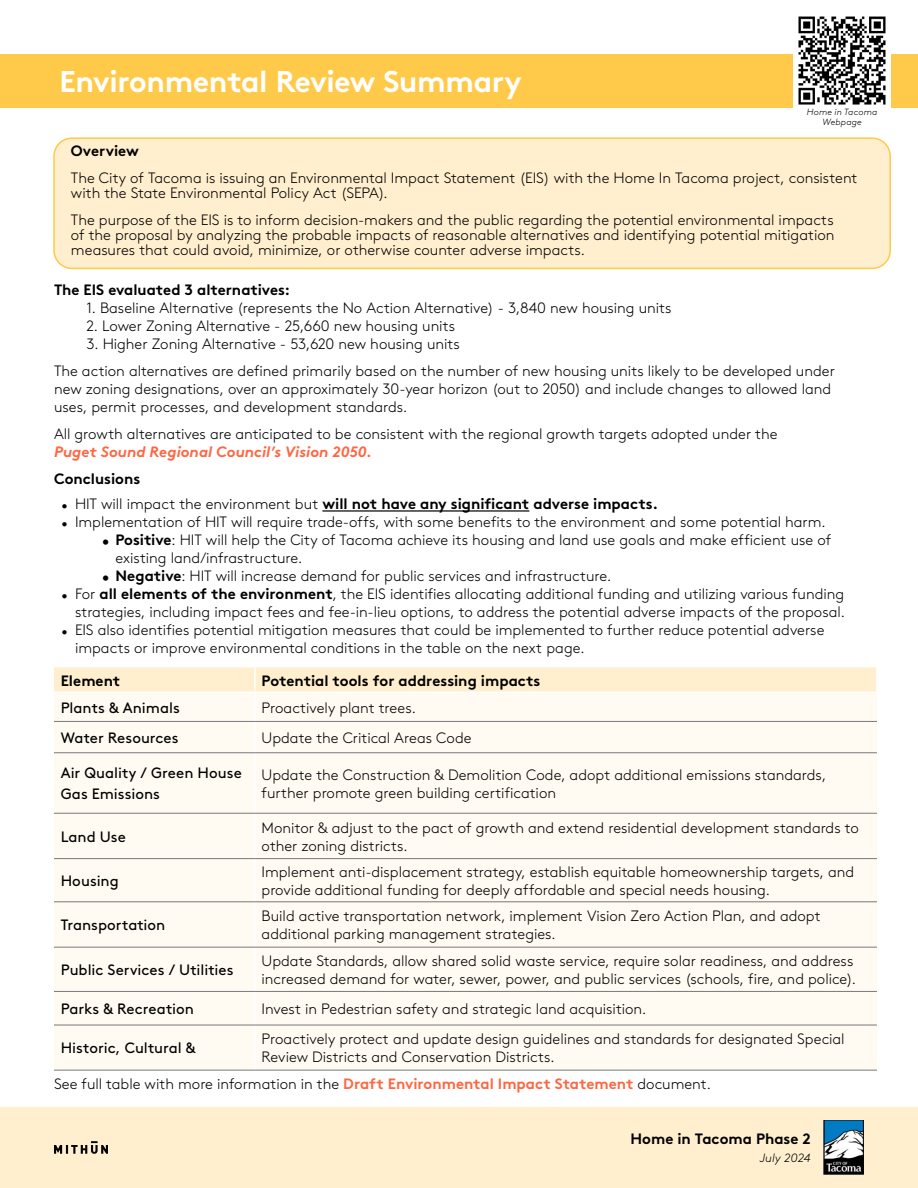
<style>
.page{position:relative;width:918px;height:1188px;background:#fff}
.page>*{position:absolute;margin:0;border:0;box-sizing:border-box;transform-origin:0 0}
.t1{font:30px "Brown Pro Bold Alt";letter-spacing:-.015em;color:#fff}
.t2{font:300 15px/18px "Brown Pro";color:#000}
.t3{font:700 15px "Brown Pro";color:#000}
.t4{font:15px/21px "Brown Pro";color:#000}
.t5{font:italic 700 15px "Brown Pro";color:#ff6642}
.t6{font:italic 300 12px "Brown Pro";color:#000}
.t7{font:italic 300 9px/10.8px "Brown Pro";letter-spacing:.02em;color:#000;text-align:center}
.s1{font-weight:300;font-size:12px}
.s2{font-weight:300}
.s3{font-size:12px}
.s4{font-weight:700;font-size:12px}
.s5{font-weight:700}
.s6{font-weight:700;color:#ff6642}
</style>
<div class="page">
<div style="left:0;top:54px;width:918px;height:54px;background:#ffca49"></div>
<div style="left:0;top:1107px;width:918px;height:81px;background:#ffefce"></div>
<img style="left:823px;top:1120px;width:41px;height:54px">
<svg style="left:54px;top:1141px;width:54px;height:13px"></svg>
<img style="left:793px;top:16px;width:98px;height:92px">
<hr style="left:322px;top:510px;width:207px;height:2px;background:#000">
<div style="left:54px;top:138px;width:836px;height:130px;background:#ffefce;border-radius:18px"></div>
<div style="left:53px;top:137px;width:838px;height:132px;border:2px solid #ffca49;border-radius:18px"></div>
<svg style="left:54px;top:667px;width:822px;height:25px;background:#ffefcf"></svg>
<div style="left:54px;top:693px;width:823px;height:377px;background:#fffaf2"></div>
<hr style="left:254px;top:667px;width:2px;height:25px;background:#fff">
<hr style="left:254px;top:693px;width:2px;height:28px;background:#fff">
<hr style="left:254px;top:722px;width:2px;height:31px;background:#fff">
<hr style="left:254px;top:753px;width:2px;height:60px;background:#fff">
<hr style="left:254px;top:813px;width:2px;height:45px;background:#fff">
<hr style="left:254px;top:859px;width:2px;height:43px;background:#fff">
<hr style="left:254px;top:902px;width:2px;height:45px;background:#fff">
<hr style="left:254px;top:947px;width:2px;height:44px;background:#fff">
<hr style="left:254px;top:992px;width:2px;height:33px;background:#fff">
<hr style="left:254px;top:1025px;width:2px;height:45px;background:#fff">
<hr style="left:54px;top:721px;width:201px;height:1px;background:#77797b">
<hr style="left:255px;top:721px;width:622px;height:1px;background:#77797b">
<hr style="left:54px;top:753px;width:201px;height:1px;background:#77797b">
<hr style="left:255px;top:753px;width:622px;height:1px;background:#77797b">
<hr style="left:54px;top:813px;width:201px;height:1px;background:#77797b">
<hr style="left:54px;top:858px;width:201px;height:1px;background:#77797b">
<hr style="left:54px;top:902px;width:201px;height:1px;background:#77797b">
<hr style="left:54px;top:947px;width:201px;height:1px;background:#77797b">
<hr style="left:54px;top:991px;width:201px;height:1px;background:#77797b">
<hr style="left:54px;top:1025px;width:201px;height:1px;background:#77797b">
<hr style="left:54px;top:1070px;width:201px;height:1px;background:#77797b">
<hr style="left:255px;top:813px;width:622px;height:1px;background:#77797b">
<hr style="left:255px;top:858px;width:622px;height:1px;background:#77797b">
<hr style="left:255px;top:902px;width:622px;height:1px;background:#77797b">
<hr style="left:255px;top:947px;width:622px;height:1px;background:#77797b">
<hr style="left:255px;top:991px;width:622px;height:1px;background:#77797b">
<hr style="left:255px;top:1025px;width:622px;height:1px;background:#77797b">
<hr style="left:255px;top:1070px;width:622px;height:1px;background:#77797b">
<h1 class="t1" style="left:59px;top:57px;width:464px">Environmental Review Summary</h1>
<p class="t7" style="left:807px;top:106px;width:72px">Home in Tacoma<br>Webpage</p>
<p class="t3" style="left:71px;top:139px;width:69px">Overview</p>
<p class="t2" style="left:71px;top:170px;width:788px;line-height:15px">The City of Tacoma is issuing an Environmental Impact Statement (EIS) with the Home In Tacoma project, consistent with the State Environmental Policy Act (SEPA).</p>
<p class="t2" style="left:71px;top:212px;width:765px;line-height:15px;text-align:justify">The purpose of the EIS is to inform decision-makers and the public regarding the potential environmental impacts of the proposal by analyzing the probable impacts of reasonable alternatives and identifying potential mitigation measures that could avoid, minimize, or otherwise counter adverse impacts.</p>
<p class="t3" style="left:54px;top:278px;width:238px">The EIS evaluated 3 alternatives:</p>
<p class="t2" style="left:86px;top:298px;width:587px">1. Baseline Alternative (represents the No Action Alternative) - 3,840 new housing units</p>
<p class="t2" style="left:86px;top:316px;width:370px">2. Lower Zoning Alternative - 25,660 new housing units</p>
<p class="t2" style="left:54px;top:330px;width:782px;line-height:27px;text-indent:32px">3. Higher Zoning Alternative - 53,620 new housing units<br>The action alternatives are defined primarily based on the number of new housing units likely to be developed under</p>
<p class="t2" style="left:54px;top:379px;width:779px">new zoning designations, over an approximately 30-year horizon (out to 2050) and include changes to allowed land uses, permit processes, and development standards.</p>
<p class="t2" style="left:54px;top:424px;width:725px">All growth alternatives are anticipated to be consistent with the regional growth targets adopted under the</p>
<p class="t5" style="left:54px;top:440px;width:319px">Puget Sound Regional Council’s Vision 2050.</p>
<p class="t3" style="left:54px;top:467px;width:88px">Conclusions</p>
<p class="t3" style="left:62px;top:492px;width:598px"><span class="s1">•</span> <span class="s2">HIT will impact the environment but</span> will not have any significant adverse impacts.</p>
<p class="t2" style="left:62px;top:512px;width:766px"><span class="s3">•</span> Implementation of HIT will require trade-offs, with some benefits to the environment and some potential harm.</p>
<p class="t2" style="left:116px;top:530px;width:717px;text-indent:-14px"><span class="s4">•</span> <span class="s5">Positive</span>: HIT will help the City of Tacoma achieve its housing and land use goals and make efficient use of existing land/infrastructure.</p>
<p class="t2" style="left:102px;top:566px;width:511px"><span class="s4">•</span> <span class="s5">Negative</span>: HIT will increase demand for public services and infrastructure.</p>
<p class="t2" style="left:62px;top:584px;width:785px;text-align:right"><span class="s3">•</span> For <span class="s5">all elements of the environment</span>, the EIS identifies allocating additional funding and utilizing various funding strategies, including impact fees and fee-in-lieu options, to address the potential adverse impacts of the proposal.</p>
<p class="t2" style="left:75px;top:620px;width:751px;text-indent:-14px"><span class="s3">•</span> EIS also identifies potential mitigation measures that could be implemented to further reduce potential adverse impacts or improve environmental conditions in the table on the next page.</p>
<p class="t3" style="left:61px;top:668px;width:61px">Element</p>
<p class="t3" style="left:262px;top:668px;width:280px">Potential tools for addressing impacts</p>
<p class="t4" style="left:61px;top:696px;width:121px">Plants &amp; Animals</p>
<p class="t2" style="left:262px;top:697px;width:156px">Proactively plant trees.</p>
<p class="t4" style="left:61px;top:726px;width:119px">Water Resources</p>
<p class="t2" style="left:262px;top:727px;width:212px">Update the Critical Areas Code</p>
<p class="t4" style="left:61px;top:761px;width:183px">Air Quality / Green House<br>Gas Emissions</p>
<p class="t2" style="left:262px;top:764px;width:566px">Update the Construction &amp; Demolition Code, adopt additional emissions standards, further promote green building certification</p>
<p class="t4" style="left:61px;top:825px;width:67px">Land Use</p>
<p class="t2" style="left:262px;top:817px;width:599px">Monitor &amp; adjust to the pact of growth and extend residential development standards to other zoning districts.</p>
<p class="t4" style="left:61px;top:869px;width:60px">Housing</p>
<p class="t2" style="left:262px;top:862px;width:594px">Implement anti-displacement strategy, establish equitable homeownership targets, and provide additional funding for deeply affordable and special needs housing.</p>
<p class="t4" style="left:61px;top:913px;width:106px">Transportation</p>
<p class="t2" style="left:262px;top:906px;width:561px">Build active transportation network, implement Vision Zero Action Plan, and adopt additional parking management strategies.</p>
<p class="t4" style="left:61px;top:958px;width:174px">Public Services / Utilities</p>
<p class="t2" style="left:262px;top:951px;width:596px">Update Standards, allow shared solid waste service, require solar readiness, and address increased demand for water, sewer, power, and public services (schools, fire, and police).</p>
<p class="t4" style="left:61px;top:997px;width:135px">Parks &amp; Recreation</p>
<p class="t2" style="left:262px;top:999px;width:386px">Invest in Pedestrian safety and strategic land acquisition.</p>
<p class="t4" style="left:61px;top:1036px;width:136px">Historic, Cultural &amp;</p>
<p class="t2" style="left:262px;top:1029px;width:585px">Proactively protect and update design guidelines and standards for designated Special<br>Review Districts and Conservation Districts.</p>
<p class="t2" style="left:54px;top:1074px;width:658px">See full table with more information in the <span class="s6">Draft Environmental Impact Statement</span> document.</p>
<p class="t3" style="left:631px;top:1127px;width:182px">Home in Tacoma Phase 2</p>
<p class="t6" style="left:760px;top:1149px;width:52px">July 2024</p>
</div>
